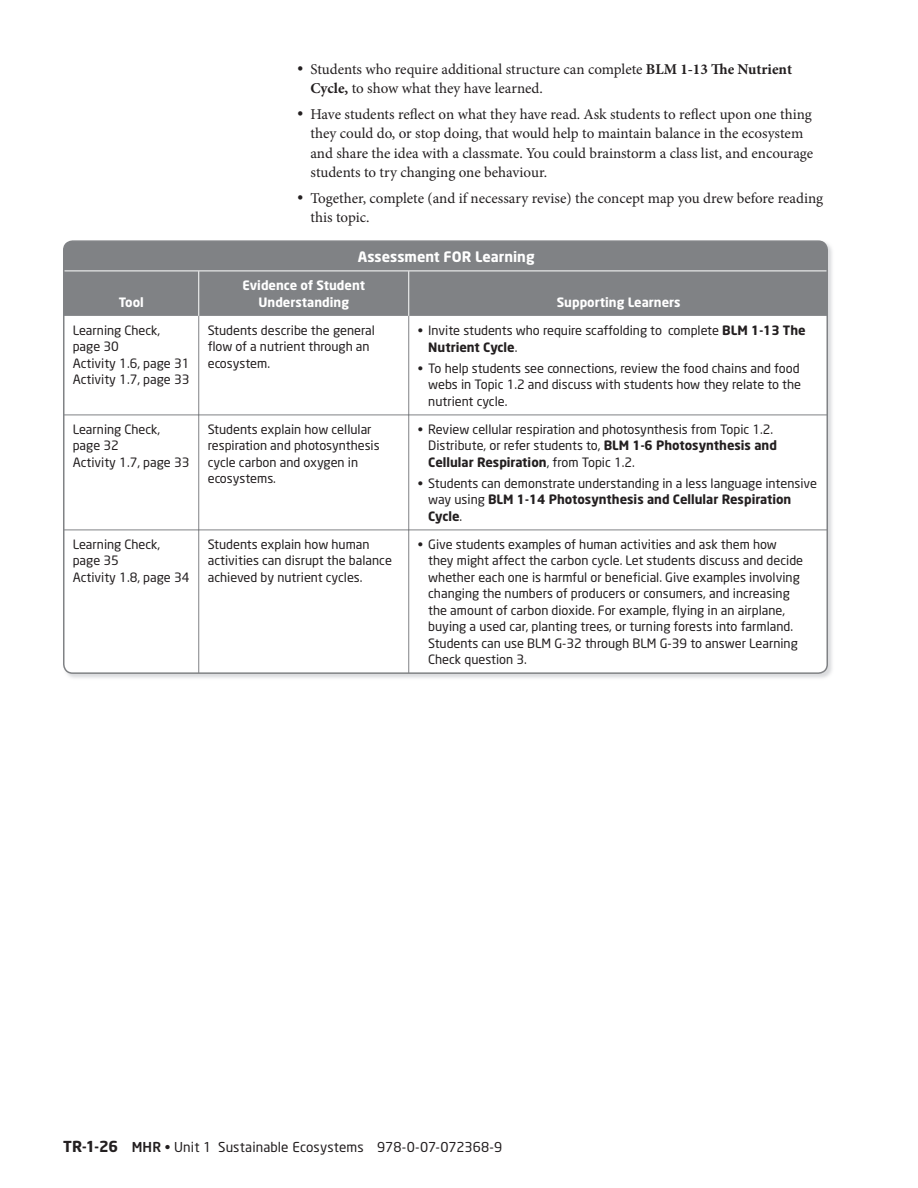
<style>
.page{position:relative;width:918px;height:1188px;background:#fff}
.page>*{position:absolute;margin:0;border:0;box-sizing:border-box;transform-origin:0 0}
.t1{font:15px/19.5px "Minion Pro";color:#231f20}
.t2{font:700 14.25px "Neo Sans";color:#fff}
.t3{font:13.5px "Neo Sans";letter-spacing:.005em;color:#231f20}
.t4{font:12.75px/16.5px "Neo Sans";color:#231f20}
.t5{font:700 12.75px/16.5px "Neo Sans";color:#fff;text-align:center}
.s1{font-size:16.5px}
.s2{font-weight:700}
.s3{font-weight:700;font-size:15px}
.s4{font-weight:500}
</style>
<div class="page">
<div style="left:66px;top:242px;width:761px;height:73px;background:#808285"></div>
<hr style="left:198px;top:271px;width:1px;height:45px;background:#fff">
<hr style="left:408px;top:271px;width:1px;height:45px;background:#fff">
<svg style="left:65px;top:315px;width:762px;height:358px"></svg>
<hr style="left:64px;top:271px;width:345px;height:1px;background:#fff">
<hr style="left:409px;top:271px;width:418px;height:1px;background:#fff">
<div style="left:63px;top:240px;width:765px;height:434px;border:2px solid #808285;border-radius:9px"></div>
<p class="t5" style="left:119px;top:295px;width:27px">Tool</p>
<p class="t1" style="left:311px;top:61px;width:483px;text-indent:-14px"><span class="s1">•</span> Students who require additional structure can complete <span class="s2">BLM 1-13 The Nutrient<br>Cycle,</span> to show what they have learned.</p>
<p class="t1" style="left:310px;top:106px;width:504px;text-indent:-14px"><span class="s1">•</span> Have students reflect on what they have read. Ask students to reflect upon one thing they could do, or stop doing, that would help to maintain balance in the ecosystem and share the idea with a classmate. You could brainstorm a class list, and encourage students to try changing one behaviour.</p>
<p class="t1" style="left:310px;top:190px;width:514px;text-indent:-14px"><span class="s1">•</span> Together, complete (and if necessary revise) the concept map you drew before reading this topic.</p>
<p class="t2" style="left:358px;top:251px;width:178px">Assessment FOR Learning</p>
<p class="t5" style="left:242px;top:278px;width:124px">Evidence of Student<br>Understanding</p>
<p class="t5" style="left:557px;top:295px;width:125px">Supporting Learners</p>
<p class="t4" style="left:73px;top:323px;width:118px">Learning Check, page 30<br>Activity 1.6, page 31<br>Activity 1.7, page 33</p>
<p class="t4" style="left:208px;top:323px;width:169px">Students describe the general flow of a nutrient through an ecosystem.</p>
<p class="t4" style="left:428px;top:324px;width:379px;text-indent:-11px">• Invite students who require scaffolding to complete <span class="s2">BLM 1-13 The<br>Nutrient Cycle</span>.</p>
<p class="t4" style="left:428px;top:361px;width:375px;text-indent:-11px">• To help students see connections, review the food chains and food webs in Topic 1.2 and discuss with students how they relate to the nutrient cycle.</p>
<p class="t4" style="left:73px;top:422px;width:118px">Learning Check, page 32<br>Activity 1.7, page 33</p>
<p class="t4" style="left:208px;top:422px;width:174px">Students explain how cellular respiration and photosynthesis cycle carbon and oxygen in ecosystems.</p>
<p class="t4" style="left:428px;top:422px;width:350px;text-indent:-11px">• Review cellular respiration and photosynthesis from Topic 1.2.<br>Distribute, or refer students to, <span class="s2">BLM 1-6 Photosynthesis and<br>Cellular Respiration</span>, from Topic 1.2.</p>
<p class="t4" style="left:428px;top:476px;width:390px;text-indent:-11px">• Students can demonstrate understanding in a less language intensive way using <span class="s2">BLM 1-14 Photosynthesis and Cellular Respiration<br>Cycle</span>.</p>
<p class="t4" style="left:73px;top:537px;width:118px">Learning Check, page 35<br>Activity 1.8, page 34</p>
<p class="t4" style="left:208px;top:537px;width:186px">Students explain how human activities can disrupt the balance achieved by nutrient cycles.</p>
<p class="t4" style="left:428px;top:537px;width:377px;text-indent:-10px">• Give students examples of human activities and ask them how they might affect the carbon cycle. Let students discuss and decide whether each one is harmful or beneficial. Give examples involving changing the numbers of producers or consumers, and increasing the amount of carbon dioxide. For example, flying in an airplane, buying a used car, planting trees, or turning forests into farmland.<br>Students can use BLM G-32 through BLM G-39 to answer Learning Check question 3.</p>
<p class="t3" style="left:63px;top:1142px;width:441px"><span class="s3">TR-1-26</span> <span class="s4">MHR</span> • Unit 1 Sustainable Ecosystems 978-0-07-072368-9</p>
</div>
